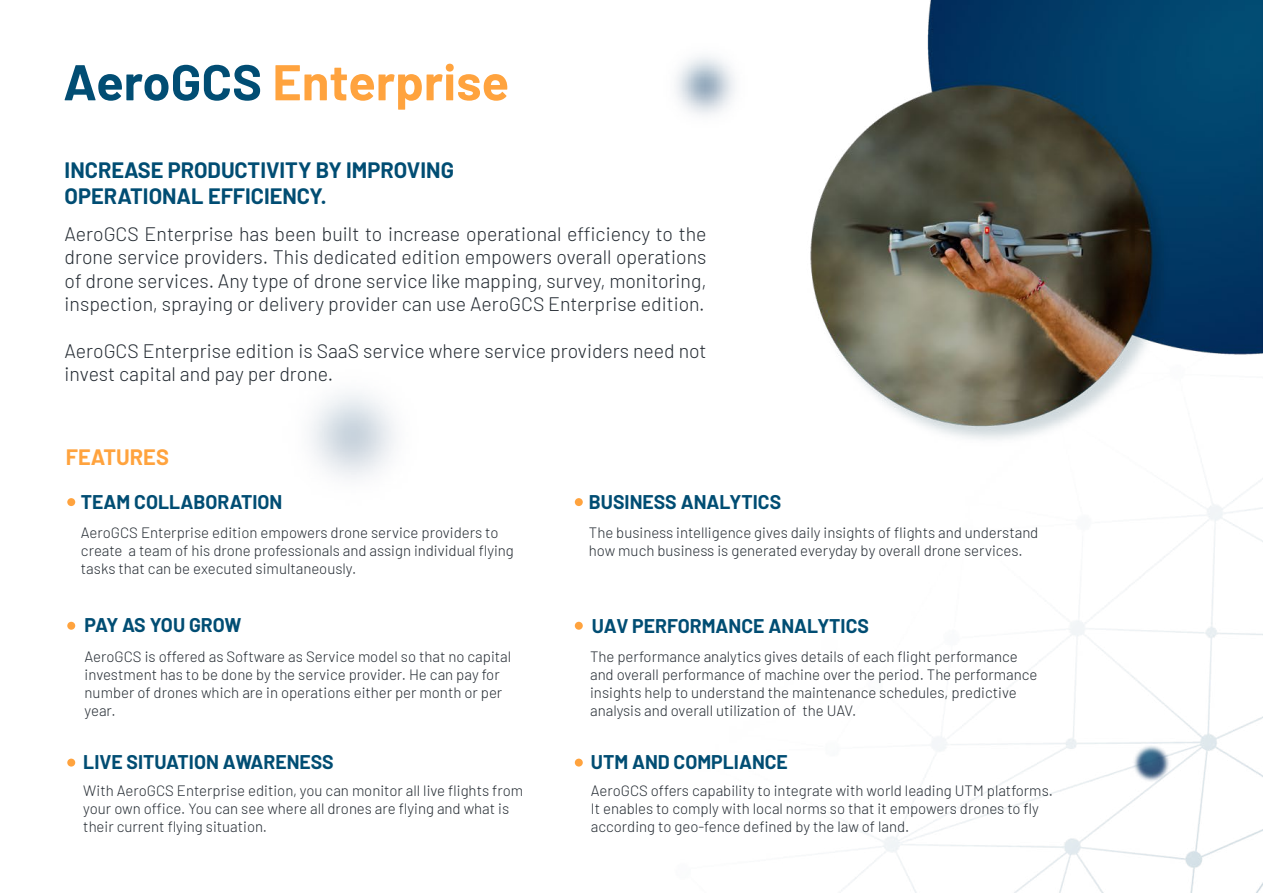
<style>
.page{position:relative;width:1263px;height:893px;background:#fff}
.page>*{position:absolute;margin:0;border:0;box-sizing:border-box;transform-origin:0 0}
.t1{font:700 50.25px "Barlow";letter-spacing:.005em;color:#ffa33e}
.t2{font:700 21.75px/26.1px "Barlow";color:#014d73}
.t3{font:700 21.75px "Barlow";color:#ffa33e}
.t4{font:300 19.5px/23.4px "Barlow";color:#252c33;text-align:justify}
.t5{font:700 19.35px "Barlow";color:#014d73}
.t6{font:700 19.35px "Barlow";letter-spacing:-.025em;color:#014d73}
.t7{font:300 15px/18px "Barlow";color:#252c33}
.s1{color:#014d73}
</style>
<div class="page">
<img style="left:67px;top:0;width:1196px;height:893px">
<div style="left:67px;top:498px;width:8px;height:8px;background:#ffa33e;border-radius:50%"></div>
<div style="left:67px;top:622px;width:8px;height:8px;background:#ffa33e;border-radius:50%"></div>
<div style="left:67px;top:759px;width:8px;height:8px;background:#ffa33e;border-radius:50%"></div>
<div style="left:575px;top:759px;width:8px;height:8px;background:#ffa33e;border-radius:50%"></div>
<div style="left:575px;top:498px;width:8px;height:8px;background:#ffa33e;border-radius:50%"></div>
<div style="left:575px;top:622px;width:8px;height:8px;background:#ffa33e;border-radius:50%"></div>
<h1 class="t1" style="left:63px;top:45px;width:447px"><span class="s1">AeroGCS</span> Enterprise</h1>
<h2 class="t2" style="left:65px;top:155px;width:391px">INCREASE PRODUCTIVITY BY IMPROVING<br>OPERATIONAL EFFICIENCY.</h2>
<p class="t4" style="left:65px;top:221px;width:643px">AeroGCS Enterprise has been built to increase operational efficiency to the drone service providers. This dedicated edition empowers overall operations of drone services. Any type of drone service like mapping, survey, monitoring, inspection, spraying or delivery provider can use AeroGCS Enterprise edition.</p>
<h3 class="t4" style="left:65px;top:338px;width:643px">AeroGCS Enterprise edition is SaaS service where service providers need not invest capital and pay per drone.</h3>
<h2 class="t3" style="left:66px;top:441px;width:105px">FEATURES</h2>
<p class="t5" style="left:81px;top:488px;width:203px">TEAM COLLABORATION</p>
<p class="t5" style="left:589px;top:488px;width:194px">BUSINESS ANALYTICS</p>
<p class="t7" style="left:81px;top:523px;width:434px">AeroGCS Enterprise edition empowers drone service providers to create a team of his drone professionals and assign individual flying tasks that can be executed simultaneously.</p>
<p class="t7" style="left:589px;top:523px;width:451px">The business intelligence gives daily insights of flights and understand how much business is generated everyday by overall drone services.</p>
<p class="t6" style="left:85px;top:611px;width:158px">PAY AS YOU GROW</p>
<p class="t5" style="left:592px;top:611px;width:279px">UAV PERFORMANCE ANALYTICS</p>
<p class="t7" style="left:85px;top:646px;width:428px">AeroGCS is offered as Software as Service model so that no capital investment has to be done by the service provider. He can pay for number of drones which are in operations either per month or per year.</p>
<p class="t7" style="left:590px;top:646px;width:449px">The performance analytics gives details of each flight performance and overall performance of machine over the period. The performance insights help to understand the maintenance schedules, predictive analysis and overall utilization of the UAV.</p>
<p class="t5" style="left:83px;top:748px;width:252px">LIVE SITUATION AWARENESS</p>
<p class="t5" style="left:591px;top:748px;width:199px">UTM AND COMPLIANCE</p>
<p class="t7" style="left:83px;top:781px;width:441px">With AeroGCS Enterprise edition, you can monitor all live flights from your own office. You can see where all drones are flying and what is their current flying situation.</p>
<p class="t7" style="left:591px;top:781px;width:464px">AeroGCS offers capability to integrate with world leading UTM platforms.<br>It enables to comply with local norms so that it empowers drones to fly according to geo-fence defined by the law of land.</p>
</div>
